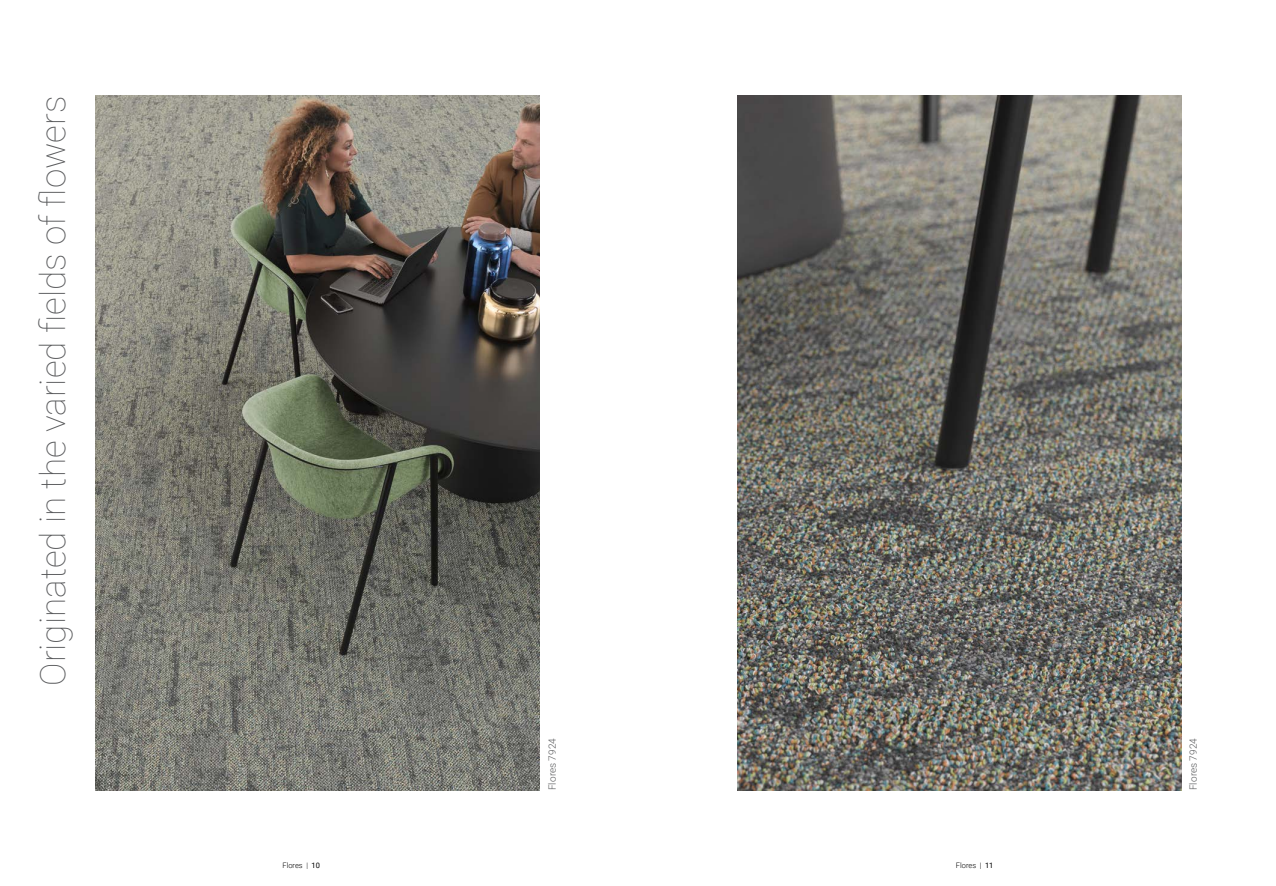
<style>
.page{position:relative;width:1276px;height:886px;background:#fff}
.page>*{position:absolute;margin:0;border:0;box-sizing:border-box;transform-origin:0 0}
.t1{font:100 35px "Roboto";color:#58595b}
.t2{font:300 10px "Roboto";letter-spacing:.01em;color:#58595b}
.t3{font:300 7.5px "Roboto";color:#000}
.s1{font-weight:400}
</style>
<div class="page">
<img style="left:96px;top:96px;width:444px;height:694px">
<img style="left:737px;top:96px;width:444px;height:694px">
<p class="t1" style="left:28px;top:686px;width:591px;rotate:-90deg">Originated in the varied fields of flowers</p>
<p class="t2" style="left:545px;top:790px;width:54px;rotate:-90deg">Flores 7924</p>
<p class="t2" style="left:1186px;top:790px;width:54px;rotate:-90deg">Flores 7924</p>
<p class="t3" style="left:282px;top:860px;width:39px">Flores | <span class="s1">10</span></p>
<p class="t3" style="left:956px;top:860px;width:39px">Flores | <span class="s1">11</span></p>
</div>
